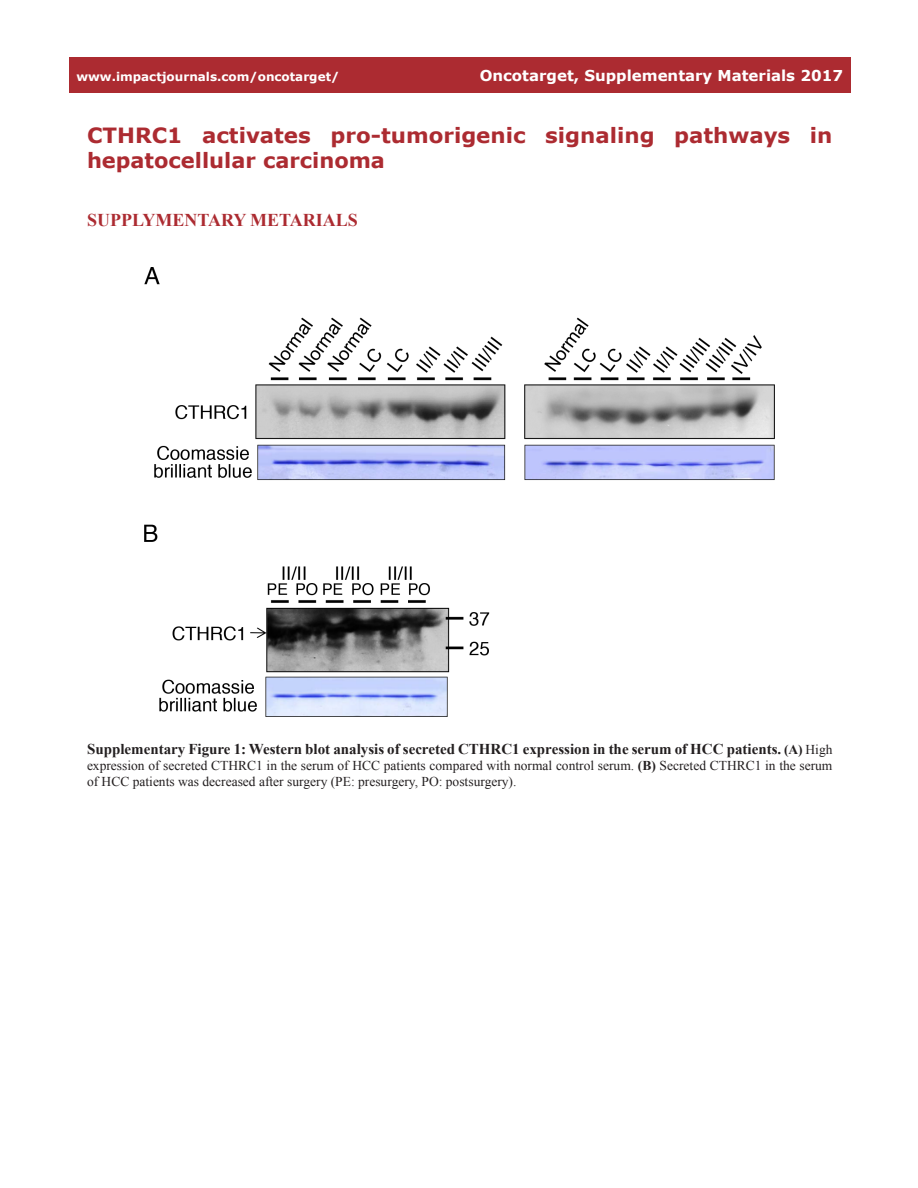
<style>
.page{position:relative;width:918px;height:1188px;background:#fff}
.page>*{position:absolute;margin:0;border:0;box-sizing:border-box;transform-origin:0 0}
.t1{font:700 21px/25.2px "Verdana";color:#ac2b31}
.Heading{font:700 18px "Times New Roman";color:#ac2b31}
.figuretext{font:700 15px "Times New Roman";color:#231f20}
.t2{font:700 15px "Verdana";color:#fff}
.figuretext-2{font:13.5px/16.2px "Times New Roman";color:#231f20}
.t3{font:700 12px "Verdana";color:#fff}
.s1{font-size:13.5px}
.s2{font-weight:400;font-size:13.5px}
.s3{font-weight:700}
</style>
<div class="page">
<div style="left:69px;top:57px;width:781px;height:36px;background:#ac2b31"></div>
<img style="left:145px;top:267px;width:630px;height:449px">
<p class="t3" style="left:76px;top:68px;width:264px">www.impactjournals.com/oncotarget/</p>
<p class="t2" style="left:480px;top:65px;width:365px">Oncotarget, Supplementary Materials 2017</p>
<p class="t1" style="left:87px;top:122px;width:747px">CTHRC1 activates pro-tumorigenic signaling pathways in hepatocellular carcinoma</p>
<p class="Heading" style="left:87px;top:207px;width:272px">SUPPLYMENTARY METARIALS</p>
<p class="figuretext" style="left:87px;top:738px;width:747px">Supplementary Figure 1: Western blot analysis of secreted CTHRC1 expression in the serum of HCC patients. <span class="s1">(A)</span> <span class="s2">High</span></p>
<p class="figuretext-2" style="left:87px;top:757px;width:747px">expression of secreted CTHRC1 in the serum of HCC patients compared with normal control serum. <span class="s3">(B)</span> Secreted CTHRC1 in the serum of HCC patients was decreased after surgery (PE: presurgery, PO: postsurgery).</p>
</div>
